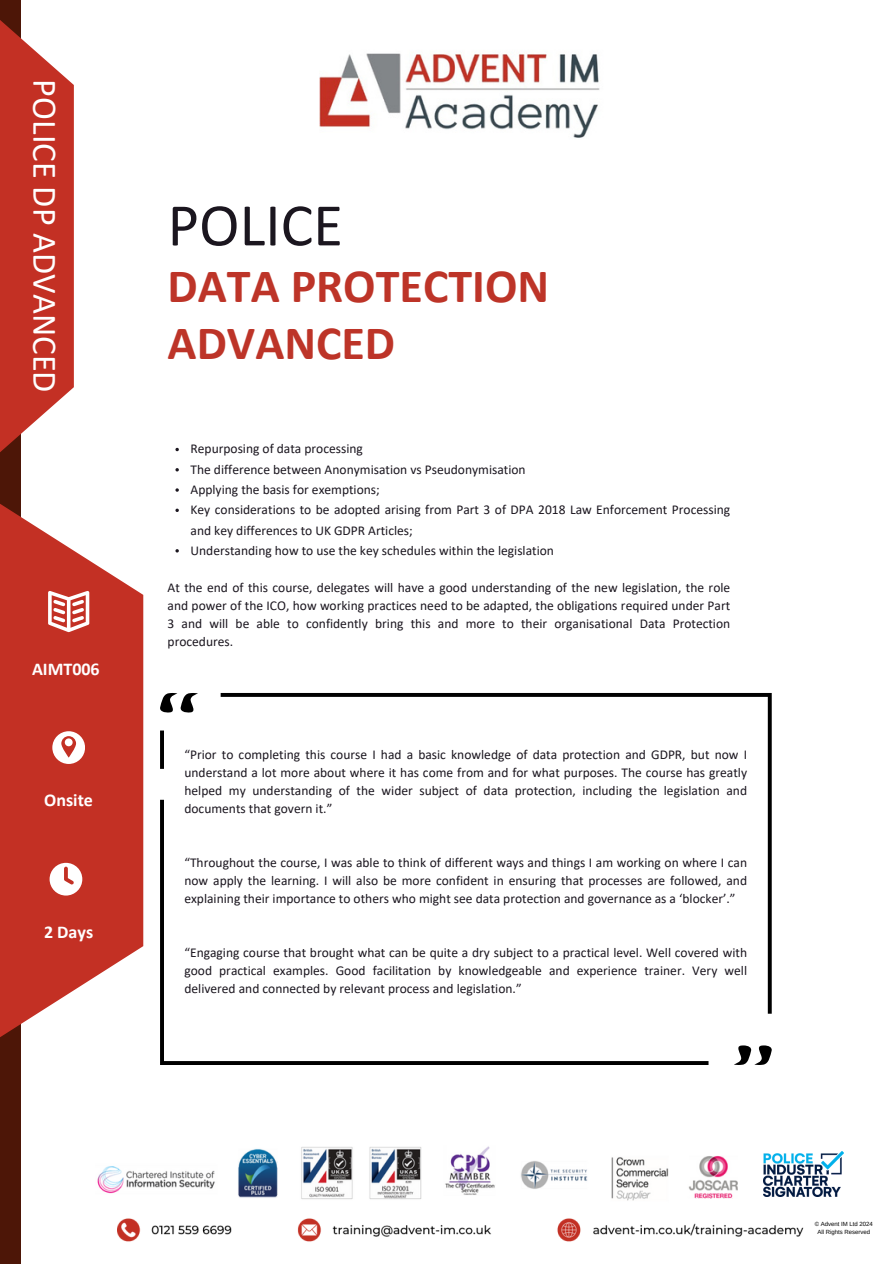
<style>
.page{position:relative;width:894px;height:1264px;background:#fff}
.page>*{position:absolute;margin:0;border:0;box-sizing:border-box;transform-origin:0 0}
.t1{font:61.05px "Calibri";color:#1b161f}
.t2{font:700 48px/57.3px "Calibri";color:#bd3428}
.t3{font:34.5px "Calibri";color:#fff}
.t4{font:700 18px "Calibri";color:#fff}
.t5{font:13.5px/18px "Calibri";color:#1b161f;text-align:justify}
.t6{font:6px "Arimo";color:#000}
</style>
<div class="page">
<div style="left:0;top:0;width:21px;height:1263px;background:#4d1607"></div>
<svg style="left:0;top:551px;width:143px;height:486px;background:#ca4b40"></svg>
<svg style="left:0;top:20px;width:74px;height:633px;fill:#c33024"></svg>
<svg style="left:48px;top:591px;width:41px;height:41px"></svg>
<svg style="left:50px;top:862px;width:32px;height:33px"></svg>
<svg style="left:52px;top:731px;width:33px;height:32px"></svg>
<svg style="left:160px;top:693px;width:612px;height:372px"></svg>
<svg style="left:175px;top:448px;width:4px;height:3px"></svg>
<svg style="left:175px;top:468px;width:4px;height:3px"></svg>
<svg style="left:175px;top:508px;width:4px;height:4px"></svg>
<svg style="left:175px;top:549px;width:4px;height:3px"></svg>
<img style="left:118px;top:1181px;width:686px;height:61px">
<img style="left:319px;top:53px;width:281px;height:85px">
<img style="left:97px;top:1146px;width:640px;height:56px">
<img style="left:763px;top:1151px;width:80px;height:45px">
<h6 class="t3" style="left:59px;top:79px;width:315px;rotate:90deg">POLICE DP ADVANCED</h6>
<p class="t4" style="left:32px;top:661px;width:69px">AIMT006</p>
<h2 class="t4" style="left:44px;top:792px;width:50px">Onsite</h2>
<h1 class="t4" style="left:44px;top:924px;width:51px">2 Days</h1>
<h3 class="t1" style="left:167px;top:199px;width:177px">POLICE</h3>
<p class="t2" style="left:167px;top:261px;width:383px">DATA PROTECTION<br>ADVANCED</p>
<h4 class="t5" style="left:190px;top:441px;width:174px">Repurposing of data processing</h4>
<p class="t5" style="left:190px;top:461px;width:336px">The difference between Anonymisation vs Pseudonymisation</p>
<h5 class="t5" style="left:190px;top:481px;width:191px">Applying the basis for exemptions;</h5>
<p class="t5" style="left:190px;top:500px;width:541px;line-height:20.2px">Key considerations to be adopted arising from Part 3 of DPA 2018 Law Enforcement Processing and key differences to UK GDPR Articles;</p>
<h5 class="t5" style="left:190px;top:542px;width:365px">Understanding how to use the key schedules within the legislation</h5>
<p class="t5" style="left:167px;top:579px;width:564px">At the end of this course, delegates will have a good understanding of the new legislation, the role and power of the ICO, how working practices need to be adapted, the obligations required under Part 3 and will be able to confidently bring this and more to their organisational Data Protection procedures.</p>
<p class="t5" style="left:184px;top:746px;width:564px">“Prior to completing this course I had a basic knowledge of data protection and GDPR, but now I understand a lot more about where it has come from and for what purposes. The course has greatly helped my understanding of the wider subject of data protection, including the legislation and documents that govern it.”</p>
<p class="t5" style="left:184px;top:854px;width:564px">“Throughout the course, I was able to think of different ways and things I am working on where I can now apply the learning. I will also be more confident in ensuring that processes are followed, and explaining their importance to others who might see data protection and governance as a ‘blocker’.”</p>
<p class="t5" style="left:184px;top:944px;width:564px">“Engaging course that brought what can be quite a dry subject to a practical level. Well covered with good practical examples. Good facilitation by knowledgeable and experience trainer. Very well delivered and connected by relevant process and legislation.”</p>
<h6 class="t6" style="left:814px;top:1220px;width:60px">© Advent IM Ltd 2024</h6>
<p class="t6" style="left:817px;top:1228px;width:54px">All Rights Reserved</p>
</div>
